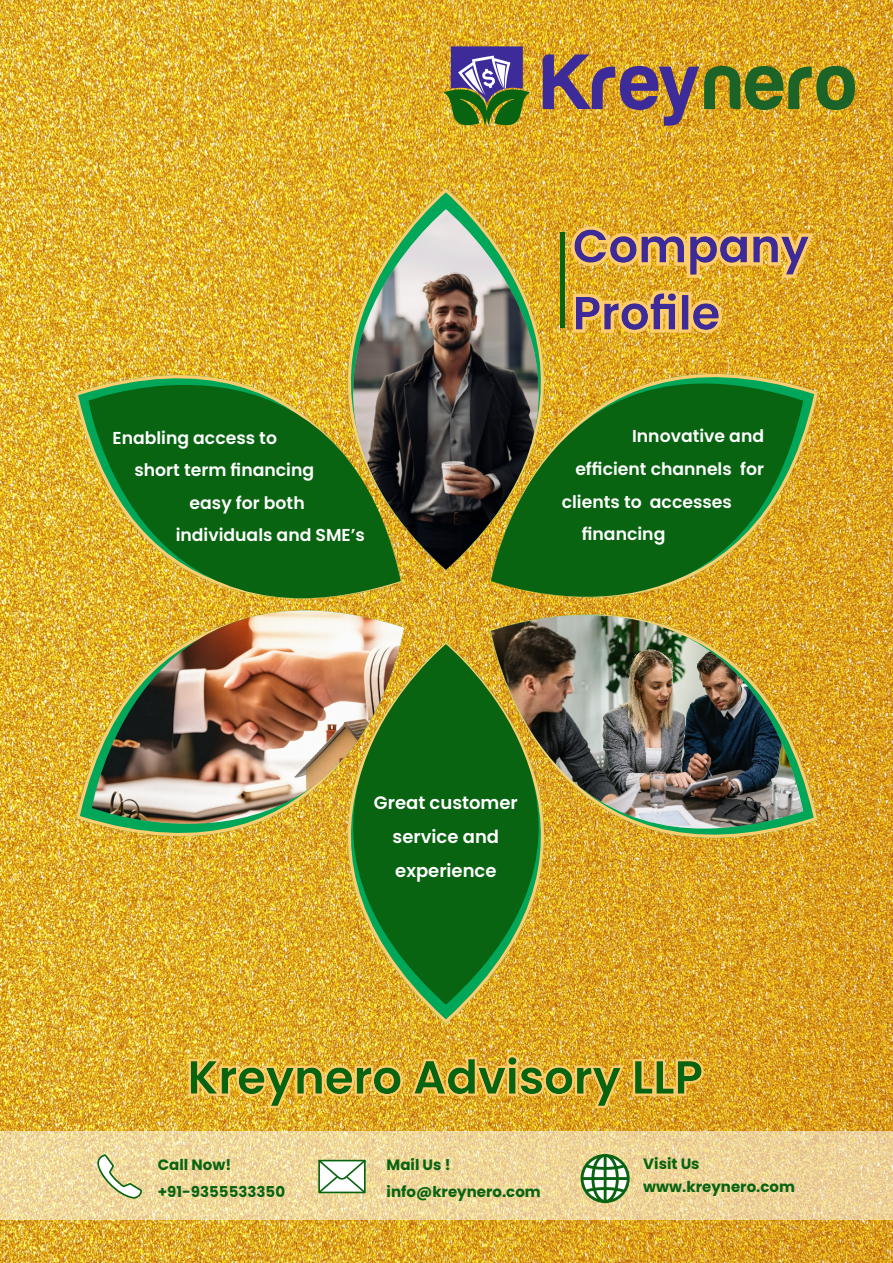
<style>
.page{position:relative;width:893px;height:1263px;background:#fff}
.page>*{position:absolute;margin:0;border:0;box-sizing:border-box;transform-origin:0 0}
.t1{font:600 18px/33.9px "Poppins";color:#fff;text-align:center}
.t2{font:600 17.25px "Poppins";color:#fff}
.t3{font:700 15px/27.2px "Poppins";color:#086411}
</style>
<div class="page">
<img style="left:0;top:0;width:893px;height:1263px">
<img style="left:722px;top:302px;width:96px;height:378px">
<img style="left:74px;top:303px;width:151px;height:378px">
<img style="left:225px;top:642px;width:442px;height:382px">
<img style="left:76px;top:530px;width:161px;height:378px">
<img style="left:490px;top:532px;width:327px;height:378px">
<img style="left:225px;top:188px;width:442px;height:118px">
<img style="left:237px;top:209px;width:418px;height:105px">
<img style="left:326px;top:209px;width:240px;height:361px">
<img style="left:491px;top:314px;width:312px;height:222px">
<img style="left:491px;top:536px;width:312px;height:361px">
<img style="left:491px;top:615px;width:312px;height:213px">
<img style="left:237px;top:644px;width:418px;height:361px">
<img style="left:92px;top:541px;width:312px;height:362px">
<img style="left:89px;top:306px;width:312px;height:361px">
<img style="left:543px;top:54px;width:312px;height:72px">
<img style="left:444px;top:46px;width:86px;height:80px">
<img style="left:571px;top:226px;width:242px;height:52px">
<img style="left:573px;top:290px;width:149px;height:43px">
<div style="left:560px;top:232px;width:5px;height:95px;background:#086411"></div>
<div style="left:0;top:1131px;width:893px;height:88px;background:#fff;opacity:.54"></div>
<svg style="left:97px;top:1153px;width:46px;height:47px"></svg>
<svg style="left:317px;top:1158px;width:50px;height:37px"></svg>
<svg style="left:581px;top:1154px;width:49px;height:49px"></svg>
<img style="left:189px;top:1059px;width:214px;height:49px">
<img style="left:411px;top:1055px;width:213px;height:53px">
<svg style="left:633px;top:1059px;width:71px;height:37px;background:#9d9a34"></svg>
<p class="t2" style="left:113px;top:425px;width:166px">Enabling access to</p>
<p class="t2" style="left:134px;top:458px;width:181px">short term financing</p>
<p class="t2" style="left:190px;top:490px;width:117px">easy for both</p>
<p class="t2" style="left:176px;top:523px;width:191px">individuals and SME’s</p>
<p class="t2" style="left:632px;top:424px;width:133px">Innovative and</p>
<p class="t2" style="left:575px;top:457px;width:190px">efficient channels for</p>
<p class="t2" style="left:562px;top:489px;width:172px">clients to accesses</p>
<p class="t2" style="left:582px;top:522px;width:85px">financing</p>
<p class="t1" style="left:374px;top:786px;width:145px">Great customer service and experience</p>
<p class="t3" style="left:158px;top:1151px;width:129px">Call Now! +91-9355533350</p>
<p class="t3" style="left:387px;top:1151px;width:156px">Mail Us ! info@kreynero.com</p>
<p class="t3" style="left:643px;top:1152px;width:153px;line-height:23px">Visit Us www.kreynero.com</p>
</div>
